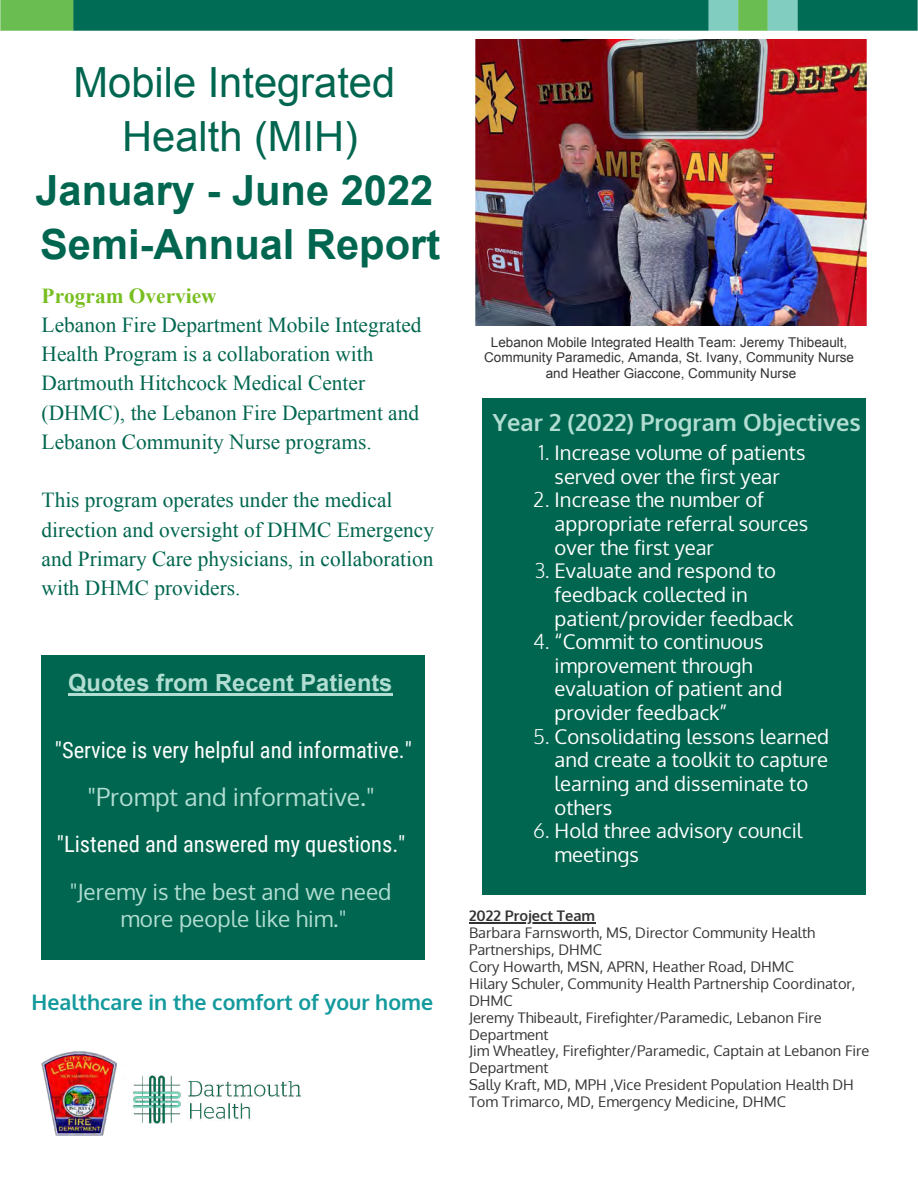
<style>
.page{position:relative;width:918px;height:1188px;background:#fff}
.page>*{position:absolute;margin:0;border:0;box-sizing:border-box;transform-origin:0 0}
.t1{font:700 41.7px/54px "Arial";color:#00664f}
.t2{font:41.7px/54px "Arial";color:#00664f;text-align:center}
.t3{font:24.75px "Oxygen";color:#b1ddd2}
.t4{font:700 23.7px "Oxygen";color:#b1ddd2}
.t5{font:700 23.7px "Arial";color:#b1ddd2}
.t6{font:22.5px "Roboto Condensed";color:#fff}
.t7{font:22.5px/27px "Oxygen";color:#b1ddd2;text-align:center}
.t8{font:21.3px/29.2px "Times New Roman";color:#00664f}
.t9{font:700 21.3px "Oxygen";color:#149a9d}
.t10{font:700 21.3px "Times New Roman";color:#78be20}
.t11{font:20.25px/23.7px "Oxygen";color:#fff}
.t12{font:14.7px/16.8px "Oxygen";color:#333}
.t13{font:700 14.7px "Oxygen";color:#333}
.t14{font:13.5px/15.8px "Arial";color:#333;text-align:center}
.s1{font-weight:300}
</style>
<div class="page">
<div style="left:42px;top:655px;width:383px;height:305px;background:#00664f"></div>
<img style="left:133px;top:1075px;width:169px;height:49px">
<img style="left:0;top:0;width:918px;height:30px">
<img style="left:476px;top:39px;width:390px;height:286px">
<img style="left:42px;top:1051px;width:75px;height:85px">
<div style="left:483px;top:398px;width:383px;height:496px;background:#00664f"></div>
<hr style="left:469px;top:922px;width:126px;height:2px;background:#333">
<hr style="left:68px;top:693px;width:324px;height:2px;background:#b1ddd2">
<h1 class="t2" style="left:74px;top:56px;width:323px">Mobile Integrated<br>Health (MIH)</h1>
<h1 class="t1" style="left:35px;top:164px;width:406px">January - June 2022<br>Semi-Annual Report</h1>
<p class="t10" style="left:42px;top:281px;width:177px">Program Overview</p>
<p class="t8" style="left:42px;top:310px;width:381px">Lebanon Fire Department Mobile Integrated Health Program is a collaboration with Dartmouth Hitchcock Medical Center (DHMC), the Lebanon Fire Department and Lebanon Community Nurse programs.</p>
<p class="t8" style="left:42px;top:485px;width:394px">This program operates under the medical direction and oversight of DHMC Emergency and Primary Care physicians, in collaboration with DHMC providers.</p>
<p class="t5" style="left:68px;top:667px;width:326px">Quotes from Recent Patients</p>
<p class="t6" style="left:55px;top:734px;width:359px">"Service is very helpful and informative."</p>
<p class="t3" style="left:88px;top:780px;width:289px">"Prompt and informative."</p>
<p class="t6" style="left:57px;top:828px;width:350px">"Listened and answered my questions."</p>
<p class="t7" style="left:70px;top:878px;width:323px">"Jeremy is the best and we need more people like him."</p>
<p class="t9" style="left:32px;top:989px;width:403px">Healthcare in the comfort of your home</p>
<p class="t14" style="left:484px;top:334px;width:371px">Lebanon Mobile Integrated Health Team: Jeremy Thibeault,<br>Community Paramedic, Amanda, St. Ivany, Community Nurse and Heather Giaccone, Community Nurse</p>
<p class="t4" style="left:493px;top:407px;width:370px">Year 2 (2022) Program Objectives</p>
<p class="t11" style="left:539px;top:441px;width:268px;text-align:center"><span class="s1">1.</span> Increase volume of patients served over the first year</p>
<p class="t11" style="left:555px;top:488px;width:255px;text-indent:-21px"><span class="s1">2.</span> Increase the number of appropriate referral sources over the first year</p>
<p class="t11" style="left:555px;top:559px;width:240px;text-indent:-20px"><span class="s1">3.</span> Evaluate and respond to feedback collected in patient/provider feedback</p>
<p class="t11" style="left:555px;top:630px;width:229px;text-indent:-21px"><span class="s1">4.</span> “Commit to continuous improvement through evaluation of patient and provider feedback”</p>
<p class="t11" style="left:555px;top:725px;width:276px;text-indent:-21px"><span class="s1">5.</span> Consolidating lessons learned and create a toolkit to capture learning and disseminate to others</p>
<p class="t11" style="left:555px;top:819px;width:249px;text-indent:-21px"><span class="s1">6.</span> Hold three advisory council meetings</p>
<p class="t13" style="left:469px;top:907px;width:128px">2022 Project Team</p>
<p class="t12" style="left:469px;top:925px;width:402px">Barbara Farnsworth, MS, Director Community Health Partnerships, DHMC<br>Cory Howarth, MSN, APRN, Heather Road, DHMC<br>Hilary Schuler, Community Health Partnership Coordinator, DHMC<br>Jeremy Thibeault, Firefighter/Paramedic, Lebanon Fire Department<br>Jim Wheatley, Firefighter/Paramedic, Captain at Lebanon Fire Department<br>Sally Kraft, MD, MPH ,Vice President Population Health DH Tom Trimarco, MD, Emergency Medicine, DHMC</p>
</div>
